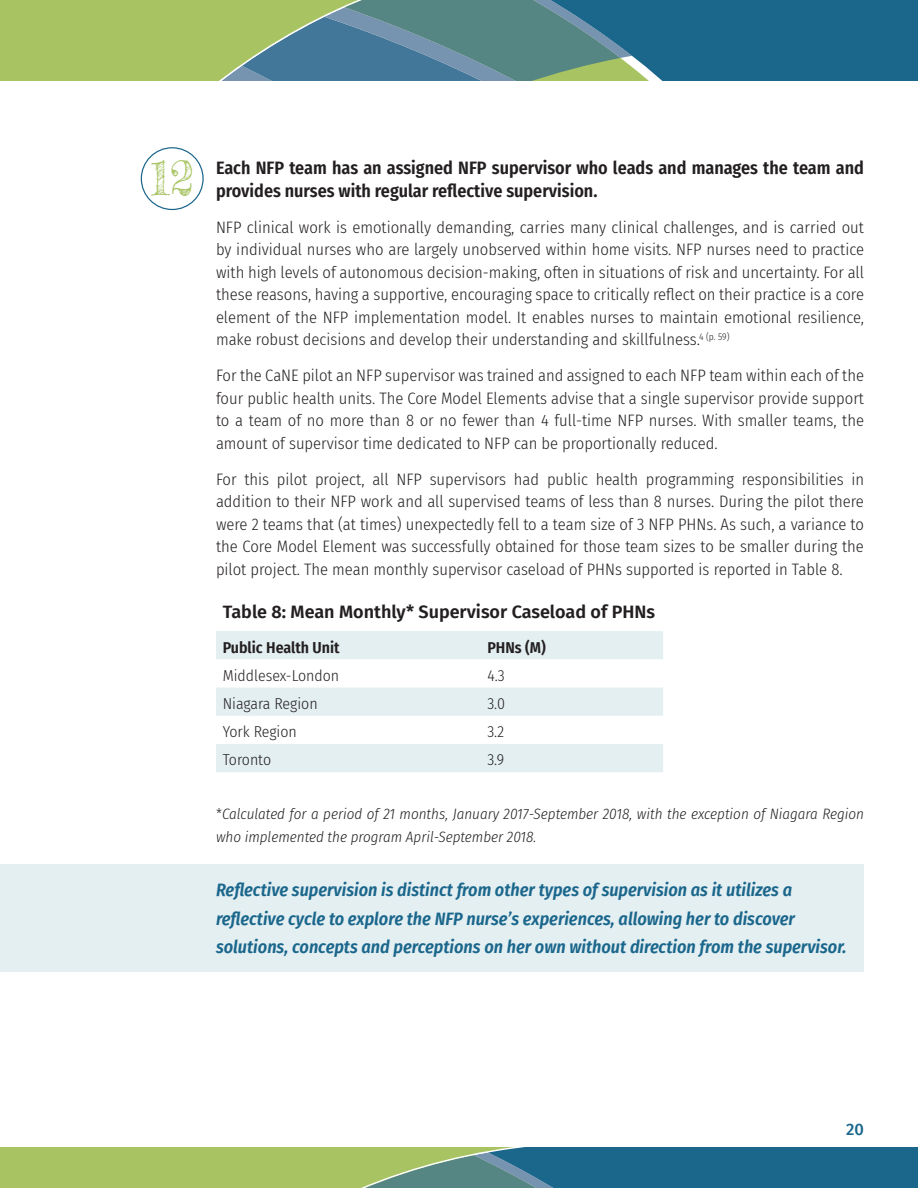
<style>
.page{position:relative;width:918px;height:1188px;background:#fff}
.page>*{position:absolute;margin:0;border:0;box-sizing:border-box;transform-origin:0 0}
.t1{font:46.5px "Frederickathe Great";color:#a7c362}
.Blue_Box{font:italic 600 18px/28.5px "Fira Sans Condensed";color:#1b678c}
.Circle_Number_title{font:600 18px/22.5px "Fira Sans Condensed";color:#231f20}
.Table_Title{font:600 18px "Fira Sans";color:#231f20}
.Body_Test_1{font:300 16.5px/22.5px "Fira Sans Condensed";color:#231f20;text-align:justify}
.t2{font:500 16.5px "Fira Sans";color:#1b678c}
.Table_Body_Text{font:300 15.75px "Fira Sans Condensed";color:#231f20}
.Table_Sub-heading{font:600 15.75px "Fira Sans Condensed";color:#231f20}
.Body_Test_1-2{font:italic 300 15px/22.5px "Fira Sans Condensed";color:#231f20}
.s1{font-style:normal}
</style>
<div class="page">
<div style="left:641px;top:0;width:277px;height:81px;background:#1b678c"></div>
<svg style="left:0;top:0;width:632px;height:81px;background:#7aa07b"></svg>
<svg style="left:0;top:1148px;width:918px;height:40px;background:#639679"></svg>
<div style="left:141px;top:147px;width:63px;height:63px;border:1px solid #1b678c;border-radius:50%"></div>
<div style="left:0;top:864px;width:864px;height:108px;background:#e4eff2"></div>
<svg style="left:216px;top:631px;width:447px;height:141px;fill:#e4eff2"></svg>
<p class="t1" style="left:150px;top:149px;width:45px">12</p>
<p class="Circle_Number_title" style="left:216px;top:156px;width:649px">Each NFP team has an assigned NFP supervisor who leads and manages the team and provides nurses with regular reflective supervision.</p>
<p class="Body_Test_1" style="left:216px;top:216px;width:650px">NFP clinical work is emotionally demanding, carries many clinical challenges, and is carried out by individual nurses who are largely unobserved within home visits. NFP nurses need to practice with high levels of autonomous decision-making, often in situations of risk and uncertainty. For all these reasons, having a supportive, encouraging space to critically reflect on their practice is a core element of the NFP implementation model. It enables nurses to maintain emotional resilience, make robust decisions and develop their understanding and skillfulness.<sup>4</sup> <sup>(p.</sup> <sup>59)</sup></p>
<p class="Body_Test_1" style="left:216px;top:364px;width:650px">For the CaNE pilot an NFP supervisor was trained and assigned to each NFP team within each of the four public health units. The Core Model Elements advise that a single supervisor provide support to a team of no more than 8 or no fewer than 4 full-time NFP nurses. With smaller teams, the amount of supervisor time dedicated to NFP can be proportionally reduced.</p>
<p class="Body_Test_1" style="left:216px;top:468px;width:650px">For this pilot project, all NFP supervisors had public health programming responsibilities in addition to their NFP work and all supervised teams of less than 8 nurses. During the pilot there were 2 teams that (at times) unexpectedly fell to a team size of 3 NFP PHNs. As such, a variance to the Core Model Element was successfully obtained for those team sizes to be smaller during the pilot project. The mean monthly supervisor caseload of PHNs supported is reported in Table 8.</p>
<p class="Table_Title" style="left:223px;top:597px;width:434px">Table 8: Mean Monthly* Supervisor Caseload of PHNs</p>
<p class="Table_Sub-heading" style="left:223px;top:634px;width:118px">Public Health Unit</p>
<p class="Table_Sub-heading" style="left:487px;top:634px;width:60px">PHNs (M)</p>
<p class="Table_Body_Text" style="left:223px;top:664px;width:118px">Middlesex-London</p>
<p class="Table_Body_Text" style="left:487px;top:664px;width:19px">4.3</p>
<p class="Table_Body_Text" style="left:223px;top:692px;width:96px">Niagara Region</p>
<p class="Table_Body_Text" style="left:487px;top:692px;width:19px">3.0</p>
<p class="Table_Body_Text" style="left:223px;top:721px;width:76px">York Region</p>
<p class="Table_Body_Text" style="left:487px;top:721px;width:18px">3.2</p>
<p class="Table_Body_Text" style="left:223px;top:749px;width:50px">Toronto</p>
<p class="Table_Body_Text" style="left:487px;top:749px;width:18px">3.9</p>
<p class="Body_Test_1-2" style="left:216px;top:803px;width:649px"><span class="s1">*</span>Calculated for a period of 21 months, January 2017-September 2018, with the exception of Niagara Region who implemented the program April-September 2018.</p>
<p class="Blue_Box" style="left:216px;top:875px;width:632px">Reflective supervision is distinct from other types of supervision as it utilizes a reflective cycle to explore the NFP nurse’s experiences, allowing her to discover solutions, concepts and perceptions on her own without direction from the supervisor.</p>
<p class="t2" style="left:846px;top:1116px;width:19px">20</p>
</div>
